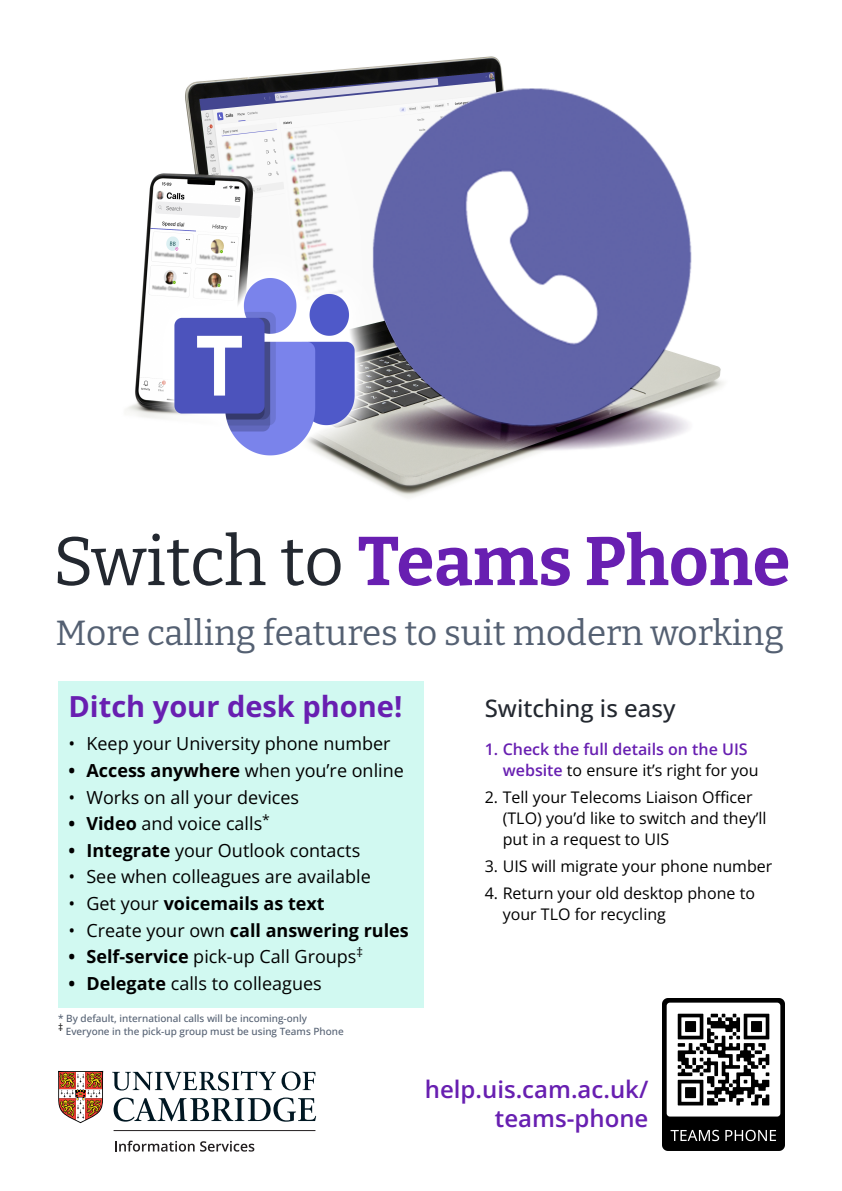
<style>
.page{position:relative;width:842px;height:1191px;background:#fff}
.page>*{position:absolute;margin:0;border:0;box-sizing:border-box;transform-origin:0 0}
.t1{font:700 68.6px "Bitter";color:#681fb1}
.t2{font:35px "Bitter";color:#546072}
.t3{font:700 29px "Open Sans";color:#681fb1}
.t4{font:600 24px/28.8px "Open Sans";color:#681fb1;text-align:right}
.t5{font:500 24px "Open Sans";color:#232830}
.t6{font:18px "Open Sans";color:#000}
.t7{font:700 18px "Open Sans";color:#000}
.t8{font:16px/21px "Open Sans";color:#000}
.t9{font:600 16px/21px "Open Sans";color:#681fb1}
.t10{font:500 10px/13px "Open Sans";color:#546072}
.s1{font-weight:400;color:#232830}
.s2{font-weight:700}
.s3{font-weight:400}
.s4{font-weight:400;color:#000}
</style>
<div class="page">
<svg style="left:114px;top:1097px;width:202px;height:24px"></svg>
<svg style="left:112px;top:1071px;width:203px;height:19px"></svg>
<svg style="left:58px;top:1071px;width:45px;height:52px"></svg>
<hr style="left:114px;top:1130px;width:201px;height:1px;background:#231f20">
<svg style="left:115px;top:1140px;width:139px;height:11px"></svg>
<img style="left:126px;top:56px;width:598px;height:442px">
<div style="left:58px;top:681px;width:366px;height:327px;background:#d1f9f1"></div>
<img style="left:662px;top:998px;width:123px;height:152px">
<h1 class="t1" style="left:53px;top:517px;width:739px"><span class="s1">Switch to</span> Teams Phone</h1>
<h2 class="t2" style="left:56px;top:610px;width:730px">More calling features to suit modern working</h2>
<h3 class="t3" style="left:68px;top:685px;width:335px">Ditch your desk phone!</h3>
<p class="t6" style="left:68px;top:731px;width:324px">• Keep your University phone number</p>
<p class="t6" style="left:68px;top:758px;width:337px"><span class="s2">• Access anywhere</span> when you’re online</p>
<p class="t6" style="left:68px;top:784px;width:232px">• Works on all your devices</p>
<p class="t6" style="left:68px;top:811px;width:203px"><span class="s2">• Video</span> and voice calls<sup>*</sup></p>
<p class="t6" style="left:68px;top:838px;width:293px"><span class="s2">• Integrate</span> your Outlook contacts</p>
<p class="t6" style="left:68px;top:864px;width:304px">• See when colleagues are available</p>
<p class="t7" style="left:68px;top:890px;width:258px"><span class="s3">• Get your</span> voicemails as text</p>
<p class="t7" style="left:68px;top:917px;width:342px"><span class="s3">• Create your own</span> call answering rules</p>
<p class="t6" style="left:68px;top:944px;width:296px"><span class="s2">• Self-service</span> pick-up Call Groups<sup>‡</sup></p>
<p class="t6" style="left:68px;top:971px;width:255px"><span class="s2">• Delegate</span> calls to colleagues</p>
<p class="t10" style="left:58px;top:1012px;width:287px">* By default, international calls will be incoming-only<br><sup>‡</sup> Everyone in the pick-up group must be using Teams Phone</p>
<h3 class="t5" style="left:485px;top:692px;width:192px">Switching is easy</h3>
<p class="t9" style="left:503px;top:738px;width:257px;text-indent:-18px">1. Check the full details on the UIS website <span class="s4">to ensure it’s right for you</span></p>
<p class="t8" style="left:503px;top:786px;width:265px;text-indent:-18px">2. Tell your Telecoms Liaison Officer (TLO) you’d like to switch and they’ll put in a request to UIS</p>
<p class="t8" style="left:485px;top:855px;width:289px">3. UIS will migrate your phone number</p>
<p class="t8" style="left:503px;top:882px;width:254px;text-indent:-18px">4. Return your old desktop phone to your TLO for recycling</p>
<h3 class="t4" style="left:425px;top:1074px;width:225px">help.uis.cam.ac.uk/ teams-phone</h3>
</div>
